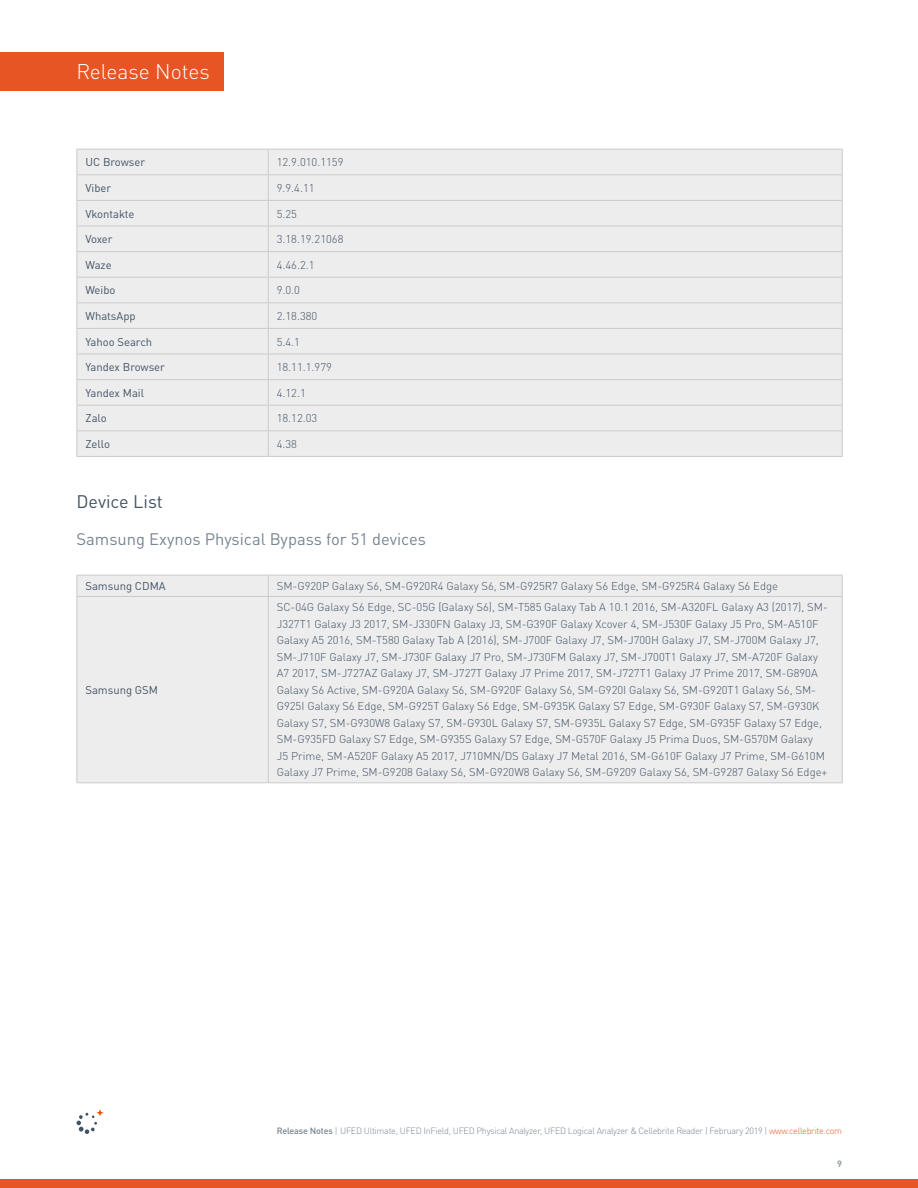
<style>
.page{position:relative;width:918px;height:1188px;background:#fff}
.page>*{position:absolute;margin:0;border:0;box-sizing:border-box;transform-origin:0 0}
.t1{font:300 21px "DIN Pro";color:#fff}
.t2{font:18px "DIN Pro";color:#425364}
.t3{font:16.5px "DIN Pro";color:#778591}
.t4{font:300 11.25px/16.5px "DIN Pro";color:#425364;text-align:justify}
.t5{font:11.25px "DIN Pro";color:#425364}
.t6{font:300 9px "DIN Pro";letter-spacing:-.03em;color:#778591}
.t7{font:500 9px "DIN Pro";color:#778591}
.s1{font-weight:500}
.s2{color:#e75525}
</style>
<div class="page">
<div style="left:0;top:1179px;width:918px;height:9px;background:#e75525"></div>
<svg style="left:77px;top:1109px;width:27px;height:25px"></svg>
<div style="left:0;top:52px;width:224px;height:38px;background:#e75525"></div>
<div style="left:78px;top:150px;width:764px;height:306px;background:#ededee"></div>
<hr style="left:77px;top:149px;width:191px;height:1px;background:#c9cad0">
<hr style="left:268px;top:149px;width:575px;height:1px;background:#c9cad0">
<hr style="left:77px;top:174px;width:191px;height:1px;background:#c9cad0">
<hr style="left:268px;top:174px;width:575px;height:1px;background:#c9cad0">
<hr style="left:77px;top:200px;width:191px;height:1px;background:#c9cad0">
<hr style="left:268px;top:200px;width:575px;height:1px;background:#c9cad0">
<hr style="left:77px;top:226px;width:191px;height:1px;background:#c9cad0">
<hr style="left:268px;top:226px;width:575px;height:1px;background:#c9cad0">
<hr style="left:77px;top:251px;width:191px;height:1px;background:#c9cad0">
<hr style="left:268px;top:251px;width:575px;height:1px;background:#c9cad0">
<hr style="left:77px;top:277px;width:191px;height:1px;background:#c9cad0">
<hr style="left:268px;top:277px;width:575px;height:1px;background:#c9cad0">
<hr style="left:77px;top:302px;width:191px;height:1px;background:#c9cad0">
<hr style="left:268px;top:302px;width:575px;height:1px;background:#c9cad0">
<hr style="left:77px;top:328px;width:191px;height:1px;background:#c9cad0">
<hr style="left:268px;top:328px;width:575px;height:1px;background:#c9cad0">
<hr style="left:77px;top:354px;width:191px;height:1px;background:#c9cad0">
<hr style="left:268px;top:354px;width:575px;height:1px;background:#c9cad0">
<hr style="left:77px;top:379px;width:191px;height:1px;background:#c9cad0">
<hr style="left:268px;top:379px;width:575px;height:1px;background:#c9cad0">
<hr style="left:77px;top:405px;width:191px;height:1px;background:#c9cad0">
<hr style="left:268px;top:405px;width:575px;height:1px;background:#c9cad0">
<hr style="left:77px;top:430px;width:191px;height:1px;background:#c9cad0">
<hr style="left:268px;top:430px;width:575px;height:1px;background:#c9cad0">
<hr style="left:77px;top:456px;width:191px;height:1px;background:#c9cad0">
<hr style="left:268px;top:456px;width:575px;height:1px;background:#c9cad0">
<svg style="left:77px;top:150px;width:1px;height:306px"></svg>
<svg style="left:268px;top:150px;width:1px;height:306px"></svg>
<svg style="left:842px;top:150px;width:1px;height:306px"></svg>
<div style="left:78px;top:576px;width:764px;height:206px;background:#ededee"></div>
<hr style="left:77px;top:575px;width:191px;height:1px;background:#c9cad0">
<hr style="left:268px;top:575px;width:575px;height:1px;background:#c9cad0">
<hr style="left:77px;top:596px;width:191px;height:1px;background:#c9cad0">
<hr style="left:268px;top:596px;width:575px;height:1px;background:#c9cad0">
<hr style="left:77px;top:782px;width:191px;height:1px;background:#c9cad0">
<hr style="left:268px;top:782px;width:575px;height:1px;background:#c9cad0">
<svg style="left:77px;top:575px;width:1px;height:21px"></svg>
<hr style="left:77px;top:597px;width:1px;height:185px;background:#c9cad0">
<svg style="left:268px;top:576px;width:1px;height:20px"></svg>
<svg style="left:842px;top:575px;width:1px;height:21px"></svg>
<hr style="left:268px;top:597px;width:1px;height:185px;background:#c9cad0">
<hr style="left:842px;top:597px;width:1px;height:185px;background:#c9cad0">
<h1 class="t1" style="left:77px;top:56px;width:135px">Release Notes</h1>
<p class="t5" style="left:85px;top:154px;width:61px">UC Browser</p>
<p class="t4" style="left:277px;top:153px;width:68px">12.9.010.1159</p>
<p class="t5" style="left:85px;top:179px;width:27px">Viber</p>
<p class="t4" style="left:277px;top:179px;width:39px">9.9.4.11</p>
<p class="t5" style="left:85px;top:205px;width:51px">Vkontakte</p>
<p class="t4" style="left:277px;top:204px;width:22px">5.25</p>
<p class="t5" style="left:85px;top:230px;width:29px">Voxer</p>
<p class="t4" style="left:277px;top:230px;width:68px">3.18.19.21068</p>
<p class="t5" style="left:85px;top:256px;width:28px">Waze</p>
<p class="t4" style="left:277px;top:256px;width:39px">4.46.2.1</p>
<p class="t5" style="left:85px;top:282px;width:32px">Weibo</p>
<p class="t4" style="left:277px;top:281px;width:25px">9.0.0</p>
<p class="t5" style="left:85px;top:307px;width:52px">WhatsApp</p>
<p class="t4" style="left:277px;top:307px;width:42px">2.18.380</p>
<p class="t5" style="left:85px;top:333px;width:68px">Yahoo Search</p>
<p class="t4" style="left:277px;top:332px;width:25px">5.4.1</p>
<p class="t5" style="left:85px;top:358px;width:81px">Yandex Browser</p>
<p class="t4" style="left:277px;top:358px;width:57px">18.11.1.979</p>
<p class="t5" style="left:85px;top:384px;width:60px">Yandex Mail</p>
<p class="t4" style="left:277px;top:384px;width:31px">4.12.1</p>
<p class="t5" style="left:85px;top:410px;width:23px">Zalo</p>
<p class="t4" style="left:277px;top:409px;width:42px">18.12.03</p>
<p class="t5" style="left:85px;top:435px;width:26px">Zello</p>
<p class="t4" style="left:277px;top:435px;width:22px">4.38</p>
<h2 class="t2" style="left:77px;top:488px;width:88px">Device List</h2>
<h3 class="t3" style="left:77px;top:526px;width:351px">Samsung Exynos Physical Bypass for 51 devices</h3>
<p class="t4" style="left:277px;top:577px;width:503px">SM G- 920P Galaxy S6, SM G- 920R4 Galaxy S6, SM G- 925R7 Galaxy 6S Edge, SM G- 925R4 Galaxy 6S Edge</p>
<p class="t5" style="left:85px;top:577px;width:82px">Samsung CDMA</p>
<p class="t5" style="left:85px;top:681px;width:74px">Samsung GSM</p>
<p class="t4" style="left:277px;top:598px;width:553px">SC-04G Galaxy 6S Edge, SC-05G (Galaxy , )6S SM T- 585 Galaxy Tab A 10.1 2016, SM A- 320FL Galaxy A3 (2017 ,) SM-</p>
<p class="t4" style="left:277px;top:631px;width:544px">Galaxy A5 2016, SM T- 580 Galaxy Tab A (2016 ,) SM J- 700F Galaxy J7, SM J- 700H Galaxy J7, SM J- 700M Galaxy J7, SM J- 710F Galaxy J7, SM J- 730F Galaxy 7J Pro, SM J- 730FM Galaxy J7, SM J- 700 1T Galaxy J7, SM A- 720F Galaxy A7 2017, SM J- 727AZ Galaxy J7, SM J- 727T Galaxy 7J Prime 2017, SM J- 727 1T Galaxy 7J Prime 2017, SM G- 890A</p>
<p class="t4" style="left:277px;top:697px;width:544px">G925I Galaxy 6S Edge, SM G- 925T Galaxy 6S Edge, SM G- 935K Galaxy 7S Edge, SM G- 930F Galaxy S7, SM G- 930K</p>
<p class="t4" style="left:277px;top:615px;width:543px">J327 1T Galaxy 3J 2017, SM J- 330FN Galaxy J3, SM G- 390F Galaxy Xcover 4, SM J- 530F Galaxy 5J Pro, SM A- 510F</p>
<p class="t4" style="left:277px;top:681px;width:541px">Galaxy 6S Active, SM G- 920A Galaxy S6, SM G- 920F Galaxy S6, SM G- 920I Galaxy S6, SM G- 920 1T Galaxy S6, SM-</p>
<p class="t4" style="left:277px;top:714px;width:552px;text-align:left">Galaxy S7, SM G- 930W8 Galaxy S7, SM G- 930L Galaxy S7, SM G- 935L Galaxy 7S Edge, SM G- 935F Galaxy 7S Edge, SM G- 935FD Galaxy 7S Edge, SM G- 935S Galaxy 7S Edge, SM G- 570F Galaxy 5J Prima Duos, SM G- 570M Galaxy<br>5J Prime, SM A- 520F Galaxy A5 2017, J710MN/DS Galaxy 7J Metal 2016, SM G- 610F Galaxy 7J Prime, SM G- 610M Galaxy 7J Prime, SM G- 9208 Galaxy S6, SM G- 920W8 Galaxy S6, SM G- 9209 Galaxy S6, SM G- 9287 Galaxy 6S Edge+</p>
<p class="t6" style="left:277px;top:1124px;width:567px"><span class="s1">Release Notes</span> | UFED Ultimate, UFED InField, UFED Physical Analyzer, UFED Logical Analyzer &amp; Cellebrite Reader | February 2019 | <span class="s2">www.cellebrite.com</span></p>
<p class="t7" style="left:837px;top:1156px;width:6px">9</p>
</div>
